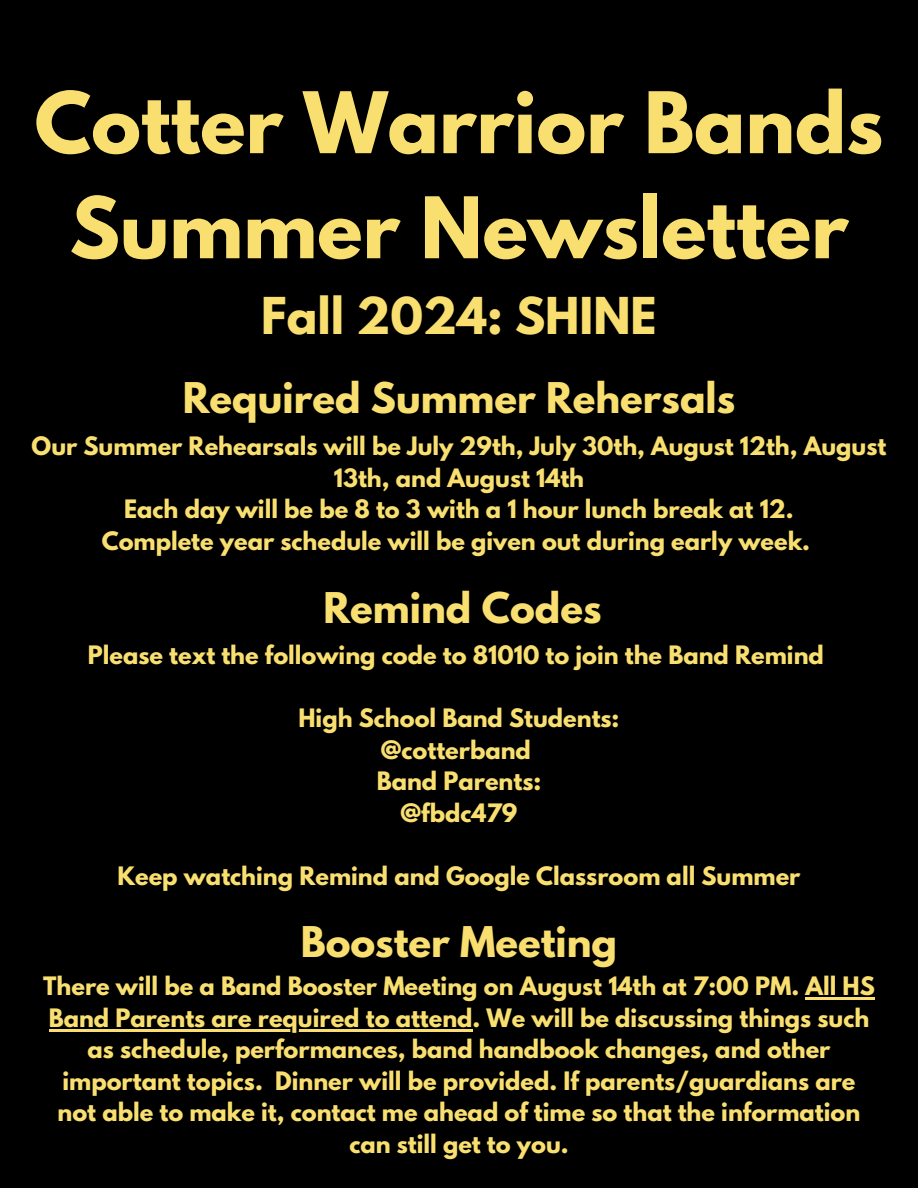
<style>
.page{position:relative;width:918px;height:1188px;background:#000}
.page>*{position:absolute;margin:0;border:0;box-sizing:border-box;transform-origin:0 0}
.t1{font:700 75.15px/105px "League Spartan";color:#f9df70;text-align:center}
.t2{font:700 45px "League Spartan";color:#f9df70}
.t3{font:700 37.5px "League Spartan";color:#f9df70}
.t4{font:700 22.5px/31.5px "League Spartan";color:#f9df70;text-align:center}
</style>
<div class="page">
<hr style="left:805px;top:998px;width:70px;height:2px;background:#f9df70">
<hr style="left:49px;top:1029px;width:424px;height:2px;background:#f9df70">
<h1 class="t1" style="left:35px;top:80px;width:850px">Cotter Warrior Bands<br>Summer Newsletter</h1>
<h2 class="t2" style="left:261px;top:293px;width:397px">Fall 2024: SHINE</h2>
<p class="t3" style="left:183px;top:380px;width:554px">Required Summer Rehersals</p>
<p class="t4" style="left:32px;top:433px;width:856px">Our Summer Rehearsals will be July 29th, July 30th, August 12th, August<br>13th, and August 14th</p>
<p class="t4" style="left:124px;top:496px;width:671px">Each day will be be 8 to 3 with a 1 hour lunch break at 12.</p>
<p class="t4" style="left:102px;top:528px;width:710px">Complete year schedule will be given out during early week.</p>
<h3 class="t3" style="left:323px;top:589px;width:280px">Remind Codes</h3>
<p class="t4" style="left:88px;top:642px;width:738px">Please text the following code to 81010 to join the Band Remind</p>
<p class="t4" style="left:298px;top:705px;width:323px">High School Band Students:</p>
<p class="t4" style="left:381px;top:737px;width:152px">@cotterband</p>
<h3 class="t4" style="left:377px;top:768px;width:166px">Band Parents:</h3>
<p class="t4" style="left:401px;top:800px;width:118px">@fbdc479</p>
<p class="t4" style="left:117px;top:863px;width:685px">Keep watching Remind and Google Classroom all Summer</p>
<h3 class="t3" style="left:301px;top:924px;width:318px">Booster Meeting</h3>
<p class="t4" style="left:43px;top:973px;width:833px">There will be a Band Booster Meeting on August 14th at 7:00 PM. All HS Band Parents are required to attend. We will be discussing things such as schedule, performances, band handbook changes, and other important topics. Dinner will be provided. If parents/guardians are not able to make it, contact me ahead of time so that the information can still get to you.</p>
</div>
